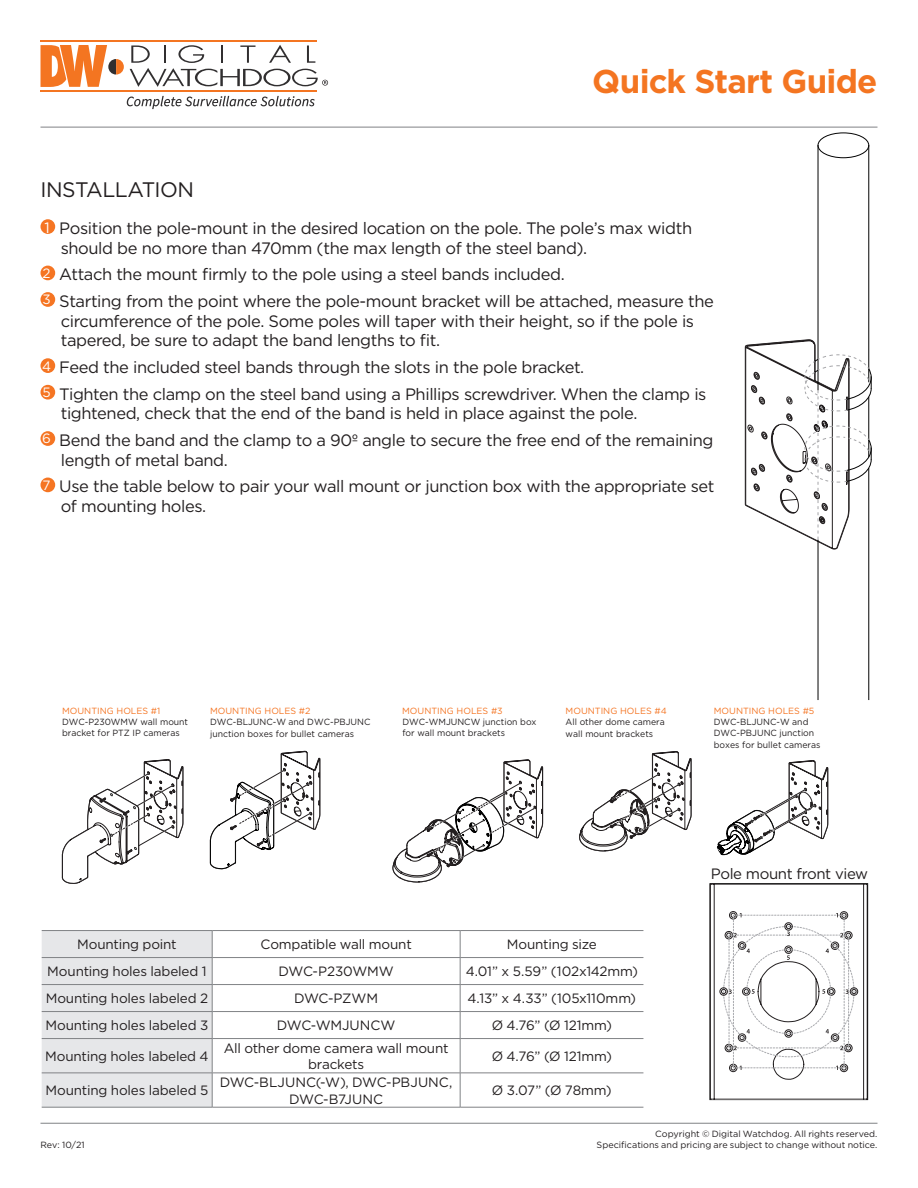
<style>
.page{position:relative;width:918px;height:1188px;background:#fff}
.page>*{position:absolute;margin:0;border:0;box-sizing:border-box;transform-origin:0 0}
.t1{font:700 33px "Gotham";letter-spacing:-.025em;color:#f47521}
.t2{font:21px "Gotham";letter-spacing:-.025em;color:#231f20}
.t3{font:16.5px/19.8px "Gotham";letter-spacing:-.025em;color:#231f20}
.t4{font:15px "Gotham";letter-spacing:-.025em;color:#231f20}
.t5{font:15px "Gotham";color:#fff}
.t6{font:13.5px/16.5px "Gotham";letter-spacing:-.015em;color:#231f20;text-align:center}
.t7{font:13.5px "Gotham";color:#fff}
.t8{font:9px/11.6px "Gotham";color:#231f20}
.t9{font:9px "Gotham";color:#f57523}
</style>
<div class="page">
<hr style="left:40px;top:127px;width:837px;height:1px;background:#808285">
<svg style="left:127px;top:96px;width:188px;height:13px"></svg>
<svg style="left:41px;top:45px;width:83px;height:42px"></svg>
<hr style="left:40px;top:90px;width:277px;height:2px;background:#f47521">
<hr style="left:40px;top:40px;width:277px;height:2px;background:#f47521">
<svg style="left:130px;top:45px;width:198px;height:42px"></svg>
<hr style="left:40px;top:1123px;width:838px;height:1px;background:#808285">
<hr style="left:42px;top:930px;width:170px;height:1px;background:#808285">
<hr style="left:42px;top:1107px;width:170px;height:1px;background:#808285">
<hr style="left:212px;top:930px;width:248px;height:1px;background:#808285">
<hr style="left:212px;top:957px;width:248px;height:1px;background:#808285">
<hr style="left:212px;top:984px;width:248px;height:1px;background:#808285">
<hr style="left:212px;top:1011px;width:248px;height:1px;background:#808285">
<div style="left:42px;top:931px;width:171px;height:176px;background:#e6e7e9"></div>
<hr style="left:212px;top:1038px;width:248px;height:1px;background:#808285">
<hr style="left:212px;top:1039px;width:1px;height:34px;background:#808285">
<hr style="left:212px;top:1073px;width:248px;height:1px;background:#808285">
<hr style="left:212px;top:1073px;width:1px;height:34px;background:#808285">
<hr style="left:212px;top:1107px;width:248px;height:1px;background:#808285">
<hr style="left:460px;top:930px;width:183px;height:1px;background:#808285">
<hr style="left:460px;top:957px;width:183px;height:1px;background:#808285">
<hr style="left:460px;top:984px;width:183px;height:1px;background:#808285">
<hr style="left:460px;top:1011px;width:183px;height:1px;background:#808285">
<svg style="left:460px;top:931px;width:1px;height:107px"></svg>
<hr style="left:460px;top:1038px;width:183px;height:1px;background:#808285">
<hr style="left:460px;top:1039px;width:1px;height:34px;background:#808285">
<hr style="left:460px;top:1073px;width:183px;height:1px;background:#808285">
<hr style="left:460px;top:1073px;width:1px;height:34px;background:#808285">
<hr style="left:460px;top:1107px;width:183px;height:1px;background:#808285">
<div style="left:40px;top:219px;width:15px;height:15px;background:#f57523;border-radius:50%"></div>
<div style="left:40px;top:266px;width:15px;height:14px;background:#f57523;border-radius:50%"></div>
<div style="left:40px;top:292px;width:15px;height:15px;background:#f57523;border-radius:50%"></div>
<div style="left:40px;top:358px;width:15px;height:15px;background:#f57523;border-radius:50%"></div>
<div style="left:40px;top:385px;width:15px;height:15px;background:#f57523;border-radius:50%"></div>
<div style="left:40px;top:431px;width:15px;height:15px;background:#f57523;border-radius:50%"></div>
<div style="left:40px;top:478px;width:15px;height:14px;background:#f57523;border-radius:50%"></div>
<svg style="left:710px;top:884px;width:158px;height:216px"></svg>
<svg style="left:61px;top:759px;width:123px;height:125px"></svg>
<svg style="left:392px;top:759px;width:152px;height:124px"></svg>
<svg style="left:717px;top:760px;width:112px;height:96px"></svg>
<svg style="left:209px;top:750px;width:112px;height:120px"></svg>
<svg style="left:579px;top:751px;width:113px;height:101px"></svg>
<div style="left:818px;top:133px;width:51px;height:25px;border:1px solid #030303;border-radius:50%"></div>
<hr style="left:818px;top:540px;width:1px;height:160px;background:#030303">
<hr style="left:818px;top:145px;width:1px;height:245px;background:#030303">
<hr style="left:869px;top:468px;width:1px;height:232px;background:#030303">
<hr style="left:869px;top:145px;width:1px;height:237px;background:#030303">
<svg style="left:744px;top:338px;width:128px;height:212px"></svg>
<p class="t2" style="left:40px;top:176px;width:155px">INSTALLATION</p>
<p class="t1" style="left:592px;top:60px;width:287px">Quick Start Guide</p>
<p class="t5" style="left:45px;top:218px;width:7px">1</p>
<p class="t3" style="left:59px;top:218px;width:634px">Position the pole-mount in the desired location on the pole. The pole’s max width should be no more than 470mm (the max length of the steel band).</p>
<p class="t7" style="left:42px;top:264px;width:10px">2</p>
<p class="t3" style="left:59px;top:264px;width:507px">Attach the mount firmly to the pole using a steel bands included.</p>
<p class="t7" style="left:42px;top:291px;width:10px">3</p>
<p class="t3" style="left:59px;top:291px;width:656px">Starting from the point where the pole-mount bracket will be attached, measure the circumference of the pole. Some poles will taper with their height, so if the pole is tapered, be sure to adapt the band lengths to fit.</p>
<p class="t7" style="left:42px;top:357px;width:10px">4</p>
<p class="t3" style="left:59px;top:357px;width:527px">Feed the included steel bands through the slots in the pole bracket.</p>
<p class="t7" style="left:42px;top:384px;width:10px">5</p>
<p class="t3" style="left:59px;top:383px;width:649px">Tighten the clamp on the steel band using a Phillips screwdriver. When the clamp is tightened, check that the end of the band is held in place against the pole.</p>
<p class="t7" style="left:42px;top:430px;width:10px">6</p>
<p class="t3" style="left:59px;top:430px;width:656px">Bend the band and the clamp to a 90º angle to secure the free end of the remaining length of metal band.</p>
<p class="t7" style="left:42px;top:476px;width:10px">7</p>
<p class="t3" style="left:59px;top:476px;width:657px">Use the table below to pair your wall mount or junction box with the appropriate set of mounting holes.</p>
<p class="t9" style="left:62px;top:705px;width:100px">MOUNTING HOLES #1</p>
<p class="t8" style="left:62px;top:715px;width:128px">DWC-P230WMW wall mount bracket for PTZ IP cameras</p>
<p class="t9" style="left:210px;top:705px;width:102px">MOUNTING HOLES #2</p>
<p class="t8" style="left:210px;top:716px;width:162px">DWC-BLJUNC-W and DWC-PBJUNC junction boxes for bullet cameras</p>
<p class="t9" style="left:402px;top:705px;width:102px">MOUNTING HOLES #3</p>
<p class="t8" style="left:402px;top:715px;width:136px">DWC-WMJUNCW junction box for wall mount brackets</p>
<p class="t9" style="left:566px;top:705px;width:103px">MOUNTING HOLES #4</p>
<p class="t8" style="left:566px;top:716px;width:101px">All other dome camera wall mount brackets</p>
<p class="t9" style="left:714px;top:705px;width:102px">MOUNTING HOLES #5</p>
<p class="t8" style="left:714px;top:715px;width:108px">DWC-BLJUNC-W and<br>DWC-PBJUNC junction boxes for bullet cameras</p>
<p class="t6" style="left:77px;top:936px;width:101px">Mounting point</p>
<p class="t6" style="left:261px;top:936px;width:153px">Compatible wall mount</p>
<p class="t6" style="left:507px;top:936px;width:91px">Mounting size</p>
<p class="t6" style="left:47px;top:963px;width:161px">Mounting holes labeled 1</p>
<p class="t6" style="left:279px;top:963px;width:117px">DWC-P230WMW</p>
<p class="t6" style="left:466px;top:963px;width:174px">4.01” x 5.59” (102x142mm)</p>
<p class="t6" style="left:46px;top:990px;width:164px">Mounting holes labeled 2</p>
<p class="t6" style="left:294px;top:990px;width:85px">DWC-PZWM</p>
<p class="t6" style="left:468px;top:990px;width:170px">4.13” x 4.33” (105x110mm)</p>
<p class="t6" style="left:46px;top:1017px;width:164px">Mounting holes labeled 3</p>
<p class="t6" style="left:277px;top:1017px;width:120px">DWC-WMJUNCW</p>
<p class="t6" style="left:492px;top:1017px;width:122px">Ø 4.76” (Ø 121mm)</p>
<p class="t6" style="left:45px;top:1048px;width:165px">Mounting holes labeled 4</p>
<p class="t6" style="left:224px;top:1040px;width:226px">All other dome camera wall mount brackets</p>
<p class="t6" style="left:492px;top:1048px;width:122px">Ø 4.76” (Ø 121mm)</p>
<p class="t6" style="left:46px;top:1082px;width:164px">Mounting holes labeled 5</p>
<p class="t6" style="left:220px;top:1074px;width:234px">DWC-BLJUNC(-W), DWC-PBJUNC,<br>DWC-B7JUNC</p>
<p class="t6" style="left:492px;top:1082px;width:121px">Ø 3.07” (Ø 78mm)</p>
<p class="t4" style="left:711px;top:864px;width:159px">Pole mount front view</p>
<p class="t8" style="left:40px;top:1138px;width:46px">Rev: 10/21</p>
<p class="t8" style="left:597px;top:1128px;width:282px;line-height:10.8px;text-align:right">Copyright © Digital Watchdog. All rights reserved.<br>Specifications and pricing are subject to change without notice.</p>
</div>
